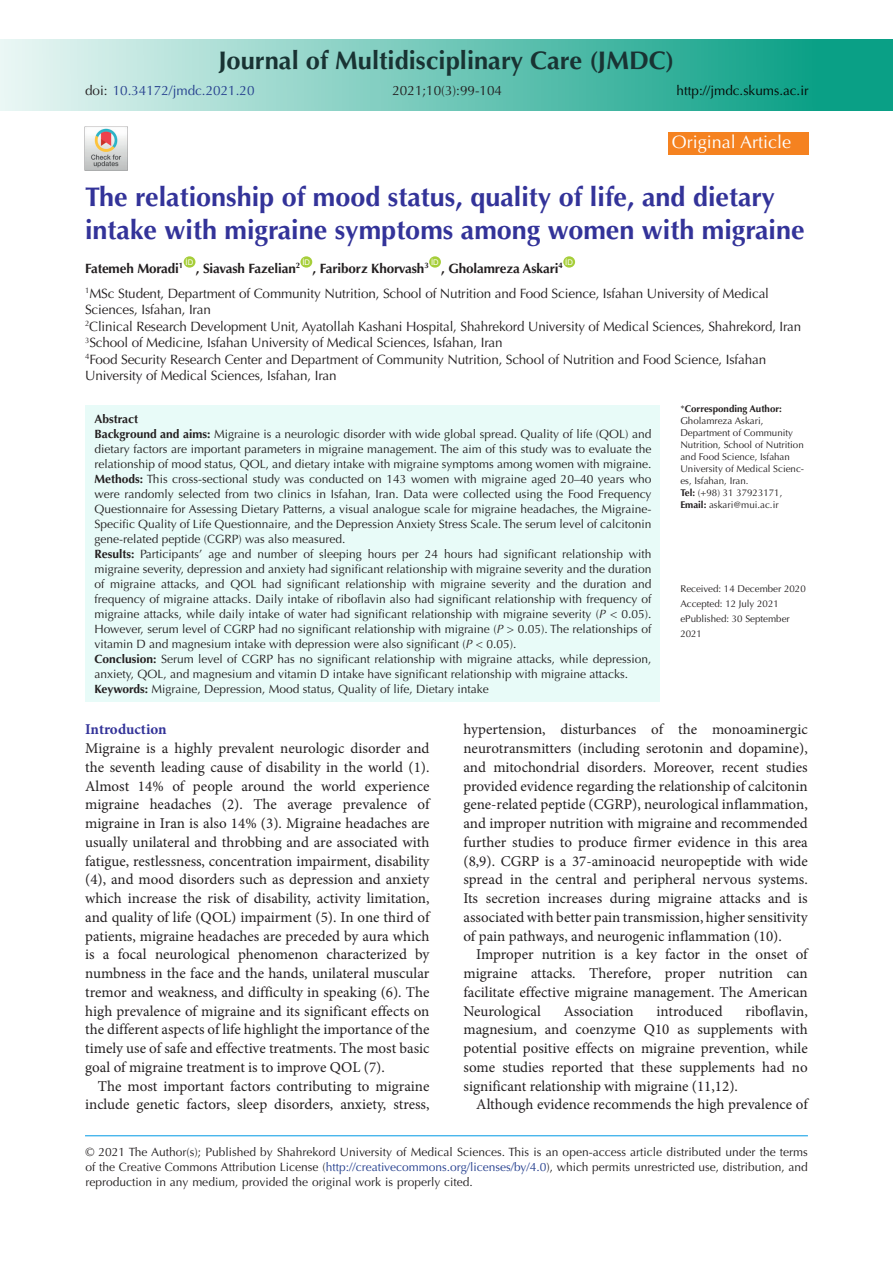
<style>
.page{position:relative;width:893px;height:1263px;background:#fff}
.page>*{position:absolute;margin:0;border:0;box-sizing:border-box;transform-origin:0 0}
.t1{font:700 27px/33px "Optima LT Std";color:#339}
.t2{font:700 25.5px "Optima LT Std";color:#193333}
.t3{font:18px "Optima LT Std";color:#fff}
.t4{font:15px/18.8px "Minion Pro";color:#231f20;text-align:justify}
.t5{font:700 15px "Minion Pro";letter-spacing:-.005em;color:#339}
.t6{font:13.5px/16.5px "Optima LT Std";letter-spacing:-.01em;color:#231f20}
.t7{font:700 13.5px "Optima LT Std";letter-spacing:-.01em;color:#231f20}
.t8{font:13.5px "Optima LT Std";color:#253f8e}
.t9{font:13.5px "Optima LT Std";color:#040503}
.t10{font:12px/15px "Optima LT Std";color:#231f20;text-align:justify}
.t11{font:700 12px "Optima LT Std";color:#231f20}
.t12{font:9.75px/12px "Optima LT Std";color:#231f20}
.t13{font:700 9.75px "Optima LT Std";color:#231f20}
.t14{font:7.8px "Arial";color:#fff}
.s1{color:#231f20}
.s2{font-weight:700}
.s3{font-style:italic}
.s4{font-weight:400}
.s5{color:#253f8e}
</style>
<div class="page">
<hr style="left:85px;top:1135px;width:723px;height:1px;background:#0099e5">
<div style="left:184px;top:256px;width:11px;height:12px;background:#a6ce39;border-radius:50%"></div>
<div style="left:300px;top:256px;width:12px;height:12px;background:#a6ce39;border-radius:50%"></div>
<div style="left:429px;top:256px;width:12px;height:12px;background:#a6ce39;border-radius:50%"></div>
<div style="left:563px;top:256px;width:12px;height:12px;background:#a6ce39;border-radius:50%"></div>
<div style="left:0;top:39px;width:893px;height:72px;background:linear-gradient(to right,#e9f6f4,#00997e)"></div>
<div style="left:668px;top:132px;width:141px;height:23px;background:#f58220"></div>
<img style="left:84px;top:127px;width:44px;height:43px">
<div style="left:86px;top:405px;width:574px;height:297px;background:#e8fbf8"></div>
<p class="t2" style="left:219px;top:46px;width:457px">Journal of Multidisciplinary Care (JMDC)</p>
<p class="t8" style="left:85px;top:83px;width:171px"><span class="s1">doi:</span> 10.34172/jmdc.2021.20</p>
<p class="t6" style="left:392px;top:82px;width:111px">2021;10(3):99-104</p>
<p class="t9" style="left:677px;top:83px;width:134px">http://jmdc.skums.ac.ir</p>
<p class="t3" style="left:672px;top:132px;width:121px">Original Article</p>
<p class="t1" style="left:85px;top:181px;width:721px">The relationship of mood status, quality of life, and dietary intake with migraine symptoms among women with migraine</p>
<p class="t7" style="left:85px;top:260px;width:100px">Fatemeh Moradi<sup>1</sup></p>
<p class="t14" style="left:565px;top:257px;width:9px">ID</p>
<p class="t6" style="left:85px;top:285px;width:685px"><sup>1</sup>MSc Student, Department of Community Nutrition, School of Nutrition and Food Science, Isfahan University of Medical<br>Sciences, Isfahan, Iran</p>
<p class="t6" style="left:85px;top:318px;width:718px"><sup>2</sup>Clinical Research Development Unit, Ayatollah Kashani Hospital, Shahrekord University of Medical Sciences, Shahrekord, Iran</p>
<p class="t6" style="left:85px;top:334px;width:419px"><sup>3</sup>School of Medicine, Isfahan University of Medical Sciences, Isfahan, Iran</p>
<p class="t6" style="left:85px;top:351px;width:683px"><sup>4</sup>Food Security Research Center and Department of Community Nutrition, School of Nutrition and Food Science, Isfahan<br>University of Medical Sciences, Isfahan, Iran</p>
<p class="t14" style="left:186px;top:257px;width:9px">ID</p>
<p class="t14" style="left:302px;top:257px;width:9px">ID</p>
<p class="t14" style="left:431px;top:257px;width:9px">ID</p>
<p class="t7" style="left:196px;top:260px;width:106px">, Siavash Fazelian<sup>2</sup></p>
<p class="t7" style="left:313px;top:260px;width:118px">, Fariborz Khorvash<sup>3</sup></p>
<p class="t7" style="left:441px;top:260px;width:123px">, Gholamreza Askari<sup>4</sup></p>
<p class="t11" style="left:94px;top:411px;width:45px">Abstract</p>
<p class="t10" style="left:94px;top:426px;width:559px"><span class="s2">Background and aims:</span> Migraine is a neurologic disorder with wide global spread. Quality of life (QOL) and dietary factors are important parameters in migraine management. The aim of this study was to evaluate the relationship of mood status, QOL, and dietary intake with migraine symptoms among women with migraine.</p>
<p class="t10" style="left:94px;top:471px;width:559px"><span class="s2">Methods:</span> This cross-sectional study was conducted on 143 women with migraine aged 20–40 years who were randomly selected from two clinics in Isfahan, Iran. Data were collected using the Food Frequency Questionnaire for Assessing Dietary Patterns, a visual analogue scale for migraine headaches, the Migraine-Specific Quality of Life Questionnaire, and the Depression Anxiety Stress Scale. The serum level of calcitonin gene-related peptide (CGRP) was also measured.</p>
<p class="t10" style="left:94px;top:546px;width:559px"><span class="s2">Results:</span> Participants’ age and number of sleeping hours per 24 hours had significant relationship with migraine severity, depression and anxiety had significant relationship with migraine severity and the duration of migraine attacks, and QOL had significant relationship with migraine severity and the duration and frequency of migraine attacks. Daily intake of riboflavin also had significant relationship with frequency of migraine attacks, while daily intake of water had significant relationship with migraine severity (<span class="s3">P</span> &lt; 0.05).<br>However, serum level of CGRP had no significant relationship with migraine (<span class="s3">P</span> &gt; 0.05). The relationships of vitamin D and magnesium intake with depression were also significant (<span class="s3">P</span> &lt; 0.05).</p>
<p class="t10" style="left:94px;top:651px;width:558px"><span class="s2">Conclusion:</span> Serum level of CGRP has no significant relationship with migraine attacks, while depression, anxiety, QOL, and magnesium and vitamin D intake have significant relationship with migraine attacks.</p>
<p class="t10" style="left:94px;top:681px;width:396px"><span class="s2">Keywords:</span> Migraine, Depression, Mood status, Quality of life, Dietary intake</p>
<p class="t13" style="left:680px;top:403px;width:103px"><span class="s4">*</span>Corresponding Author:</p>
<p class="t12" style="left:680px;top:415px;width:85px">Gholamreza Askari,</p>
<p class="t12" style="left:680px;top:427px;width:125px">Department of Community<br>Nutrition, School of Nutrition and Food Science, Isfahan<br>University of Medical Scienc&shy;es, Isfahan, Iran.</p>
<p class="t12" style="left:680px;top:487px;width:104px"><span class="s2">Tel:</span> (+98) 31 37923171,<br><span class="s2">Email:</span> askari@mui.ac.ir</p>
<p class="t12" style="left:680px;top:583px;width:127px">Received: 14 December 2020</p>
<p class="t12" style="left:680px;top:598px;width:100px">Accepted: 12 July 2021</p>
<p class="t12" style="left:680px;top:612px;width:111px;line-height:15px">ePublished: 30 September<br>2021</p>
<p class="t5" style="left:85px;top:719px;width:83px">Introduction</p>
<p class="t4" style="left:85px;top:739px;width:346px">Migraine is a highly prevalent neurologic disorder and the seventh leading cause of disability in the world (1).<br>Almost 14% of people around the world experience migraine headaches (2). The average prevalence of migraine in Iran is also 14% (3). Migraine headaches are usually unilateral and throbbing and are associated with fatigue, restlessness, concentration impairment, disability (4), and mood disorders such as depression and anxiety which increase the risk of disability, activity limitation, and quality of life (QOL) impairment (5). In one third of patients, migraine headaches are preceded by aura which is a focal neurological phenomenon characterized by numbness in the face and the hands, unilateral muscular tremor and weakness, and difficulty in speaking (6). The high prevalence of migraine and its significant effects on the different aspects of life highlight the importance of the timely use of safe and effective treatments. The most basic goal of migraine treatment is to improve QOL (7).</p>
<p class="t4" style="left:85px;top:1076px;width:346px;text-align:right">The most important factors contributing to migraine include genetic factors, sleep disorders, anxiety, stress,</p>
<p class="t4" style="left:463px;top:720px;width:346px">hypertension, disturbances of the monoaminergic neurotransmitters (including serotonin and dopamine), and mitochondrial disorders. Moreover, recent studies provided evidence regarding the relationship of calcitonin gene-related peptide (CGRP), neurological inflammation, and improper nutrition with migraine and recommended further studies to produce firmer evidence in this area (8,9). CGRP is a 37-aminoacid neuropeptide with wide spread in the central and peripheral nervous systems.<br>Its secretion increases during migraine attacks and is associated with better pain transmission, higher sensitivity of pain pathways, and neurogenic inflammation (10).</p>
<p class="t4" style="left:463px;top:945px;width:346px;text-indent:13px">Improper nutrition is a key factor in the onset of migraine attacks. Therefore, proper nutrition can facilitate effective migraine management. The American Neurological</p>
<p class="t4" style="left:463px;top:1001px;width:346px;text-indent:282px">riboflavin, magnesium, and coenzyme Q10 as supplements with potential positive effects on migraine prevention, while some studies reported that these supplements had no significant relationship with migraine (11,12).</p>
<p class="t4" style="left:476px;top:1095px;width:333px">Although evidence recommends the high prevalence of</p>
<p class="t4" style="left:564px;top:1001px;width:72px">Association</p>
<p class="t4" style="left:656px;top:1001px;width:68px">introduced</p>
<p class="t10" style="left:85px;top:1144px;width:724px">© 2021 The Author(s); Published by Shahrekord University of Medical Sciences. This is an open-access article distributed under the terms of the Creative Commons Attribution License (<span class="s5">http://creativecommons.org/licenses/by/4.0</span>), which permits unrestricted use, distribution, and reproduction in any medium, provided the original work is properly cited.</p>
</div>
